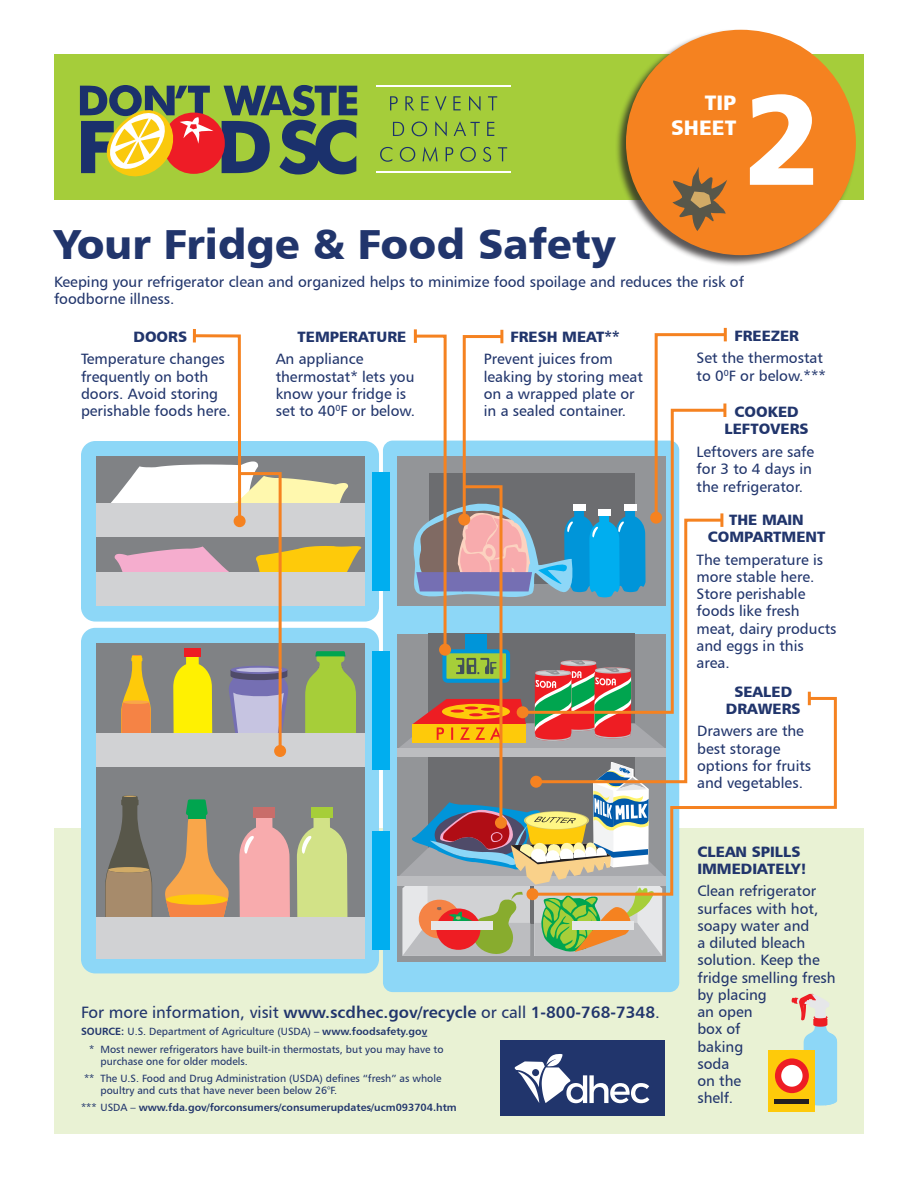
<style>
.page{position:relative;width:918px;height:1188px;background:#fff}
.page>*{position:absolute;margin:0;border:0;box-sizing:border-box;transform-origin:0 0}
.Subtitle{font:127.5px "Humanist 777 BT Black B";color:#fff}
.t1{font:42px "Humanist 777 BT Black B";color:#21356c}
.Subtitle-2{font:21px "Humanist 777 BT Black B";color:#fff}
.t2{font:16.5px "Humanist 777 BT Bold B";color:#21356c}
.t3{font:15px/17.2px "Humanist 777 BT Roman B";color:#21356c}
.t4{font:15px/17.2px "Humanist 777 BT Black B";color:#21356c;text-align:center}
.t5{font:10.5px/12px "Humanist 777 BT Roman B";color:#21356c}
.t6{font:10.5px "Humanist 777 BT Bold B";color:#21356c}
.s1{font-family:"Humanist 777 BT Roman B"}
.s2{font-family:"Humanist 777 BT Bold B"}
</style>
<div class="page">
<div style="left:54px;top:54px;width:810px;height:145px;background:#a5cd3a"></div>
<svg style="left:390px;top:96px;width:107px;height:15px"></svg>
<svg style="left:380px;top:147px;width:127px;height:15px"></svg>
<svg style="left:393px;top:121px;width:101px;height:15px"></svg>
<hr style="left:376px;top:85px;width:135px;height:2px;background:#fff">
<hr style="left:376px;top:171px;width:135px;height:2px;background:#fff">
<svg style="left:80px;top:85px;width:277px;height:92px"></svg>
<div style="left:54px;top:829px;width:810px;height:305px;background:#e9f2d4"></div>
<div style="left:614px;top:29px;width:242px;height:238px;background:#231f20;opacity:.75"></div>
<div style="left:626px;top:30px;width:230px;height:225px;background:#f58220;border-radius:50%"></div>
<svg style="left:672px;top:167px;width:55px;height:64px"></svg>
<div style="left:383px;top:441px;width:296px;height:551px;background:#8dd7f7;border-radius:10px"></div>
<div style="left:81px;top:441px;width:298px;height:181px;background:#8dd7f7;border-radius:14px"></div>
<div style="left:81px;top:628px;width:298px;height:345px;background:#8dd7f7;border-radius:14px"></div>
<div style="left:96px;top:457px;width:268px;height:149px;background:#808285"></div>
<div style="left:96px;top:643px;width:268px;height:316px;background:#808285"></div>
<svg style="left:105px;top:795px;width:47px;height:122px"></svg>
<svg style="left:165px;top:799px;width:64px;height:118px"></svg>
<div style="left:166px;top:894px;width:62px;height:11px;background:#feca0a;border-radius:50%"></div>
<svg style="left:297px;top:817px;width:51px;height:100px"></svg>
<div style="left:311px;top:807px;width:22px;height:10px;background:#a6ce39"></div>
<svg style="left:239px;top:817px;width:51px;height:100px"></svg>
<div style="left:253px;top:807px;width:22px;height:10px;background:#c96d6a"></div>
<div style="left:96px;top:733px;width:268px;height:34px;background:#d1d2d4"></div>
<div style="left:96px;top:917px;width:268px;height:42px;background:#d1d2d4"></div>
<div style="left:96px;top:503px;width:268px;height:34px;background:#d1d2d4"></div>
<div style="left:96px;top:572px;width:268px;height:34px;background:#d1d2d4"></div>
<div style="left:372px;top:472px;width:18px;height:118px;background:#00aeef"></div>
<div style="left:372px;top:652px;width:18px;height:118px;background:#00aeef"></div>
<div style="left:372px;top:831px;width:18px;height:118px;background:#00aeef"></div>
<svg style="left:103px;top:329px;width:258px;height:428px"></svg>
<div style="left:274px;top:745px;width:12px;height:12px;background:#f58220;border-radius:50%"></div>
<svg style="left:398px;top:328px;width:329px;height:628px"></svg>
<div style="left:517px;top:706px;width:12px;height:12px;background:#f58220;border-radius:50%"></div>
<svg style="left:533px;top:517px;width:192px;height:178px"></svg>
<hr style="left:720px;top:513px;width:3px;height:14px;background:#f58220">
<svg style="left:530px;top:695px;width:308px;height:202px"></svg>
<svg style="left:808px;top:692px;width:3px;height:13px"></svg>
<div style="left:526px;top:888px;width:12px;height:12px;background:#f58220;border-radius:50%"></div>
<svg style="left:804px;top:1095px;width:33px;height:11px"></svg>
<svg style="left:792px;top:994px;width:45px;height:111px"></svg>
<div style="left:769px;top:1050px;width:46px;height:62px;background:#feca0a"></div>
<div style="left:775px;top:1058px;width:34px;height:35px;background:#ee1d23;border-radius:50%"></div>
<div style="left:781px;top:1065px;width:22px;height:22px;background:#fff;border-radius:50%"></div>
<hr style="left:775px;top:1099px;width:34px;height:4px;background:#231f20">
<div style="left:500px;top:1041px;width:165px;height:75px;background:#21356c"></div>
<svg style="left:515px;top:1054px;width:134px;height:49px"></svg>
<p class="Subtitle-2" style="left:705px;top:89px;width:33px">TIP</p>
<p class="Subtitle-2" style="left:671px;top:114px;width:66px">SHEET</p>
<p class="Subtitle" style="left:742px;top:58px;width:80px">2</p>
<p class="t1" style="left:54px;top:217px;width:563px">Your Fridge &amp; Food Safety</p>
<p class="t3" style="left:54px;top:273px;width:692px">Keeping your refrigerator clean and organized helps to minimize food spoilage and reduces the risk of foodborne illness.</p>
<p class="t4" style="left:134px;top:327px;width:55px">DOORS</p>
<p class="t3" style="left:81px;top:350px;width:151px">Temperature changes frequently on both doors. Avoid storing perishable foods here.</p>
<p class="t4" style="left:298px;top:327px;width:110px">TEMPERATURE</p>
<p class="t3" style="left:276px;top:350px;width:141px">An appliance thermostat* lets you know your fridge is set to 40<sup>0</sup>F or below.</p>
<p class="t4" style="left:510px;top:327px;width:111px">FRESH MEAT**</p>
<p class="t3" style="left:484px;top:350px;width:161px">Prevent juices from leaking by storing meat on a wrapped plate or in a sealed container.</p>
<p class="t2" style="left:81px;top:1002px;width:580px"><span class="s1">For more information, visit</span> www.scdhec.gov/recycle <span class="s1">or call</span> 1-800-768-7348<span class="s1">.</span></p>
<p class="t5" style="left:81px;top:1025px;width:348px"><span class="s2">SOURCE:</span> U.S. Department of Agriculture (USDA) – <span class="s2">www.foodsafety.gov</span></p>
<p class="t5" style="left:100px;top:1043px;width:345px;text-indent:-11px">* Most newer refrigerators have built-in thermostats, but you may have to purchase one for older models.</p>
<p class="t5" style="left:100px;top:1072px;width:342px;text-indent:-16px">** The U.S. Food and Drug Administration (USDA) defines “fresh” as whole poultry and cuts that have never been below 26°F.</p>
<p class="t6" style="left:81px;top:1101px;width:377px"><span class="s1">*** USDA –</span> www.fda.gov/forconsumers/consumerupdates/ucm093704.htm</p>
<p class="t4" style="left:734px;top:326px;width:66px">FREEZER</p>
<p class="t3" style="left:697px;top:349px;width:131px">Set the thermostat to 0<sup>0</sup>F or below.***</p>
<p class="t4" style="left:724px;top:403px;width:86px">COOKED<br>LEFTOVERS</p>
<p class="t3" style="left:697px;top:443px;width:119px">Leftovers are safe for 3 to 4 days in the refrigerator.</p>
<p class="t4" style="left:708px;top:511px;width:119px">THE MAIN<br>COMPARTMENT</p>
<p class="t3" style="left:697px;top:551px;width:141px">The temperature is more stable here.<br>Store perishable foods like fresh meat, dairy products and eggs in this area.</p>
<p class="t4" style="left:726px;top:682px;width:76px">SEALED<br>DRAWERS</p>
<p class="t3" style="left:697px;top:722px;width:116px">Drawers are the best storage options for fruits and vegetables.</p>
<p class="t4" style="left:697px;top:842px;width:111px;text-align:left">CLEAN SPILLS<br>IMMEDIATELY!</p>
<p class="t3" style="left:697px;top:882px;width:140px">Clean refrigerator surfaces with hot, soapy water and<br>a diluted bleach solution. Keep the fridge smelling fresh by placing<br>an open<br>box of<br>baking<br>soda<br>on the<br>shelf.</p>
</div>
